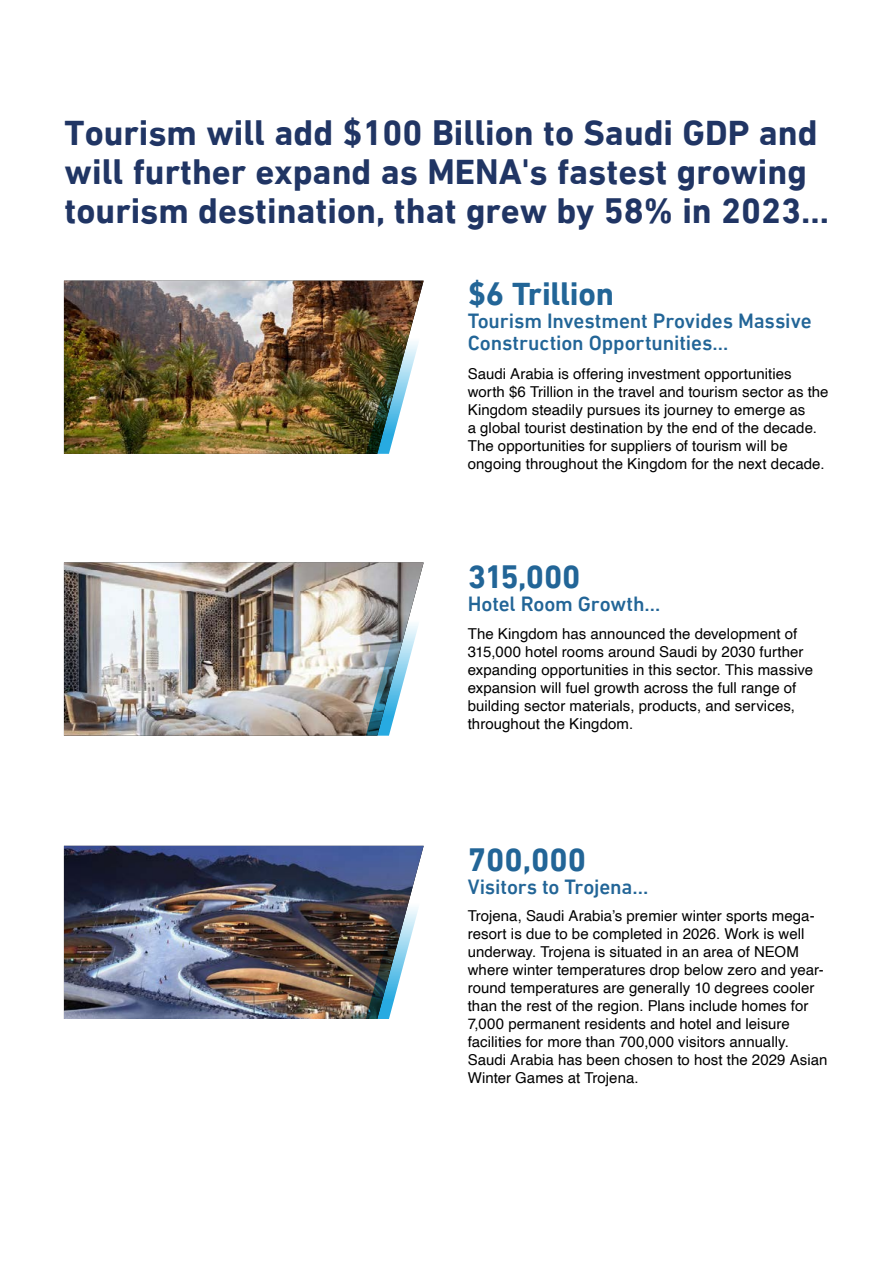
<style>
.page{position:relative;width:893px;height:1263px;background:#fff}
.page>*{position:absolute;margin:0;border:0;box-sizing:border-box;transform-origin:0 0}
.t1{font:700 36px/39px "DIN Next LT Arabic";color:#203564}
.t2{font:700 33px "DIN Next LT Arabic";letter-spacing:-.005em;color:#226597}
.t3{font:500 21px/22.5px "DIN Next LT Arabic";letter-spacing:-.005em;color:#226597}
.t4{font:15px/18px "Helvetica";letter-spacing:.005em;color:#000}
</style>
<div class="page">
<img style="left:64px;top:846px;width:360px;height:173px">
<img style="left:366px;top:883px;width:58px;height:136px">
<img style="left:64px;top:562px;width:360px;height:174px">
<img style="left:366px;top:599px;width:58px;height:137px">
<img style="left:64px;top:281px;width:360px;height:173px">
<img style="left:366px;top:318px;width:58px;height:136px">
<h1 class="t1" style="left:65px;top:113px;width:766px">Tourism will add $100 Billion to Saudi GDP and will further expand as MENA's fastest growing tourism destination, that grew by 58% in 2023...</h1>
<h2 class="t2" style="left:468px;top:275px;width:148px">$6 Trillion</h2>
<h3 class="t3" style="left:468px;top:309px;width:345px">Tourism Investment Provides Massive<br>Construction Opportunities…</h3>
<p class="t4" style="left:468px;top:365px;width:362px">Saudi Arabia is offering investment opportunities worth $6 Trillion in the travel and tourism sector as the Kingdom steadily pursues its journey to emerge as<br>a global tourist destination by the end of the decade.<br>The opportunities for suppliers of tourism will be ongoing throughout the Kingdom for the next decade.</p>
<h2 class="t2" style="left:468px;top:557px;width:114px">315,000</h2>
<h3 class="t3" style="left:468px;top:592px;width:194px">Hotel Room Growth…</h3>
<p class="t4" style="left:468px;top:625px;width:347px">The Kingdom has announced the development of 315,000 hotel rooms around Saudi by 2030 further expanding opportunities in this sector. This massive expansion will fuel growth across the full range of building sector materials, products, and services, throughout the Kingdom.</p>
<h2 class="t2" style="left:468px;top:840px;width:120px">700,000</h2>
<h3 class="t3" style="left:468px;top:875px;width:182px">Visitors to Trojena...</h3>
<p class="t4" style="left:468px;top:907px;width:361px">Trojena, Saudi Arabia’s premier winter sports mega&shy;resort is due to be completed in 2026. Work is well underway. Trojena is situated in an area of NEOM where winter temperatures drop below zero and year&shy;round temperatures are generally 10 degrees cooler than the rest of the region. Plans include homes for 7,000 permanent residents and hotel and leisure facilities for more than 700,000 visitors annually.<br>Saudi Arabia has been chosen to host the 2029 Asian Winter Games at Trojena.</p>
</div>
